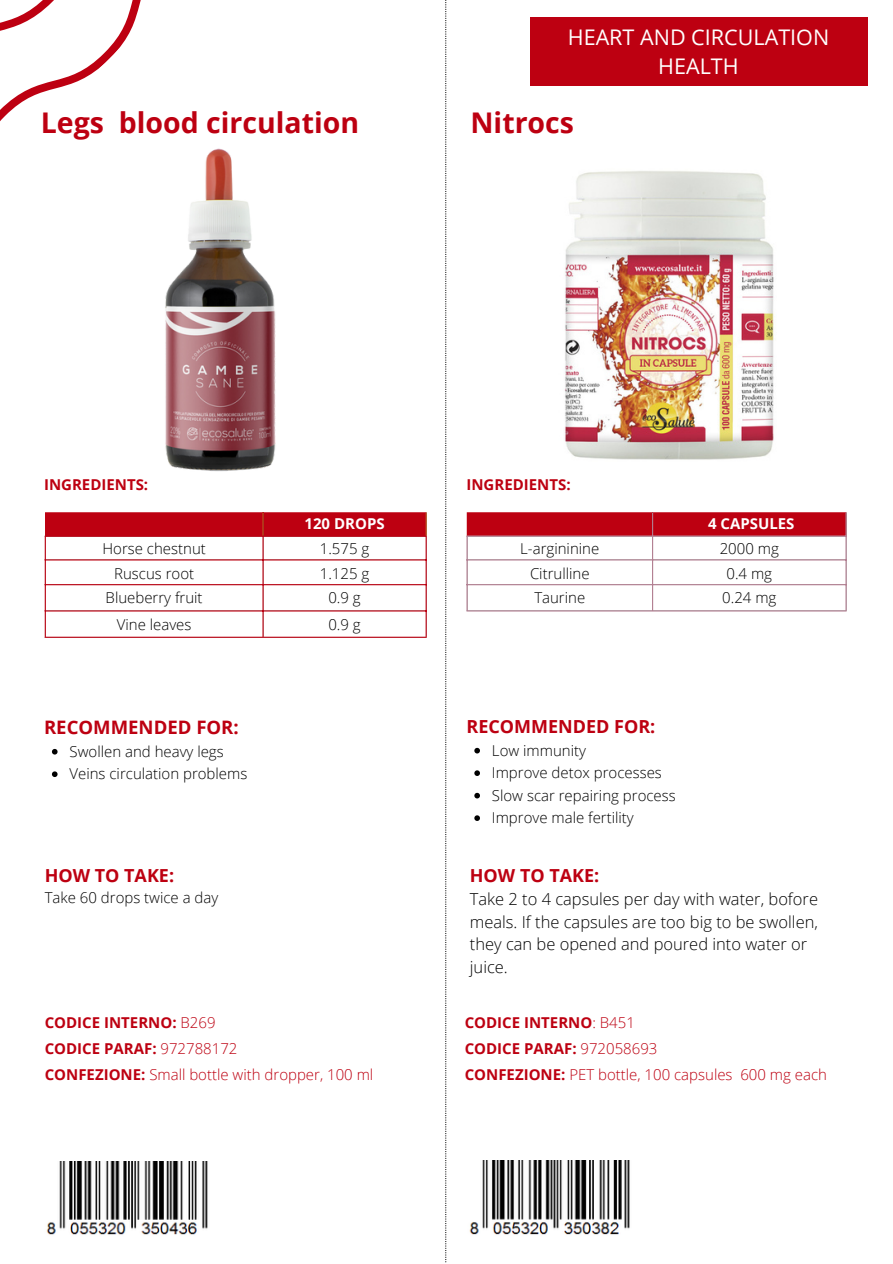
<style>
.page{position:relative;width:893px;height:1264px;background:#fff}
.page>*{position:absolute;margin:0;border:0;box-sizing:border-box;transform-origin:0 0}
.t1{font:700 28.5px "Open Sans";color:#bd0011}
.t2{font:21.6px/29.2px "Open Sans";color:#fff;text-align:center}
.t3{font:700 18.6px "Open Sans";color:#bd0011}
.t4{font:700 18px "Open Sans";color:#bd0011}
.t5{font:300 16.5px/22.5px "Open Sans";color:#000}
.t6{font:300 15px/22.5px "Open Sans";color:#000}
.t7{font:300 15px/25.8px "Open Sans";color:#bd0011}
.t8{font:700 15px "Open Sans";color:#bd0011}
.t9{font:700 15px "Open Sans";color:#fff}
.s1{font-weight:700}
</style>
<div class="page">
<svg style="left:0;top:0;width:141px;height:121px"></svg>
<svg style="left:445px;top:0;width:1px;height:1262px"></svg>
<img style="left:565px;top:171px;width:282px;height:342px">
<svg style="left:466px;top:512px;width:379px;height:98px"></svg>
<hr style="left:466px;top:536px;width:1px;height:74px;background:#b37f92">
<hr style="left:652px;top:512px;width:1px;height:98px;background:#b37f92">
<hr style="left:845px;top:512px;width:1px;height:98px;background:#b37f92">
<hr style="left:466px;top:535px;width:380px;height:1px;background:#b37f92">
<hr style="left:466px;top:559px;width:380px;height:1px;background:#b37f92">
<hr style="left:466px;top:584px;width:380px;height:1px;background:#b37f92">
<hr style="left:466px;top:610px;width:380px;height:1px;background:#b37f92">
<hr style="left:45px;top:536px;width:1px;height:100px;background:#bd0011">
<hr style="left:262px;top:536px;width:1px;height:100px;background:#bd0011">
<hr style="left:425px;top:536px;width:1px;height:100px;background:#bd0011">
<hr style="left:45px;top:559px;width:381px;height:1px;background:#bd0011">
<hr style="left:45px;top:584px;width:381px;height:1px;background:#bd0011">
<hr style="left:45px;top:610px;width:381px;height:1px;background:#bd0011">
<hr style="left:45px;top:636px;width:381px;height:2px;background:#bd0011">
<div style="left:45px;top:512px;width:381px;height:24px;background:#bd0011"></div>
<img style="left:20px;top:102px;width:256px;height:369px">
<img style="left:46px;top:1161px;width:162px;height:74px">
<img style="left:469px;top:1160px;width:161px;height:75px">
<svg style="left:52px;top:749px;width:6px;height:5px"></svg>
<svg style="left:52px;top:771px;width:6px;height:6px"></svg>
<svg style="left:474px;top:747px;width:6px;height:6px"></svg>
<svg style="left:474px;top:770px;width:6px;height:6px"></svg>
<svg style="left:474px;top:792px;width:6px;height:6px"></svg>
<svg style="left:474px;top:815px;width:6px;height:6px"></svg>
<div style="left:530px;top:17px;width:337px;height:69px;background:#bd0011"></div>
<h2 class="t2" style="left:567px;top:22px;width:263px">HEART AND CIRCULATION<br>HEALTH</h2>
<h1 class="t1" style="left:41px;top:103px;width:320px">Legs blood circulation</h1>
<h1 class="t1" style="left:470px;top:103px;width:105px">Nitrocs</h1>
<p class="t8" style="left:44px;top:474px;width:106px">INGREDIENTS:</p>
<p class="t8" style="left:466px;top:474px;width:106px">INGREDIENTS:</p>
<p class="t9" style="left:304px;top:513px;width:82px">120 DROPS</p>
<p class="t9" style="left:708px;top:513px;width:88px">4 CAPSULES</p>
<p class="t6" style="left:102px;top:536px;width:105px">Horse chestnut</p>
<p class="t6" style="left:320px;top:536px;width:51px">1.575 g</p>
<p class="t6" style="left:114px;top:561px;width:81px">Ruscus root</p>
<p class="t6" style="left:320px;top:561px;width:51px">1.125 g</p>
<p class="t6" style="left:106px;top:586px;width:98px">Blueberry fruit</p>
<p class="t6" style="left:328px;top:586px;width:34px">0.9 g</p>
<p class="t6" style="left:117px;top:612px;width:76px">Vine leaves</p>
<p class="t6" style="left:328px;top:612px;width:34px">0.9 g</p>
<p class="t6" style="left:520px;top:536px;width:80px">L-argininine</p>
<p class="t6" style="left:719px;top:536px;width:61px">2000 mg</p>
<p class="t6" style="left:530px;top:561px;width:61px">Citrulline</p>
<p class="t6" style="left:726px;top:561px;width:47px">0.4 mg</p>
<p class="t6" style="left:534px;top:586px;width:52px">Taurine</p>
<p class="t6" style="left:722px;top:586px;width:56px">0.24 mg</p>
<p class="t3" style="left:44px;top:714px;width:196px">RECOMMENDED FOR:</p>
<p class="t4" style="left:466px;top:714px;width:190px">RECOMMENDED FOR:</p>
<p class="t6" style="left:70px;top:739px;width:179px">Swollen and heavy legs<br>Veins circulation problems</p>
<p class="t6" style="left:492px;top:738px;width:185px">Low immunity<br>Improve detox processes<br>Slow scar repairing process<br>Improve male fertility</p>
<p class="t4" style="left:45px;top:862px;width:131px">HOW TO TAKE:</p>
<p class="t6" style="left:45px;top:885px;width:175px">Take 60 drops twice a day</p>
<p class="t4" style="left:470px;top:862px;width:131px">HOW TO TAKE:</p>
<p class="t5" style="left:470px;top:887px;width:349px">Take 2 to 4 capsules per day with water, bofore meals. If the capsules are too big to be swollen, they can be opened and poured into water or juice.</p>
<p class="t7" style="left:45px;top:1009px;width:330px"><span class="s1">CODICE INTERNO:</span> B269<br><span class="s1">CODICE PARAF:</span> 972788172<br><span class="s1">CONFEZIONE:</span> Small bottle with dropper, 100 ml</p>
<p class="t7" style="left:464px;top:1009px;width:364px"><span class="s1">CODICE INTERNO</span>: B451<br><span class="s1">CODICE PARAF:</span> 972058693<br><span class="s1">CONFEZIONE:</span> PET bottle, 100 capsules 600 mg each</p>
</div>
